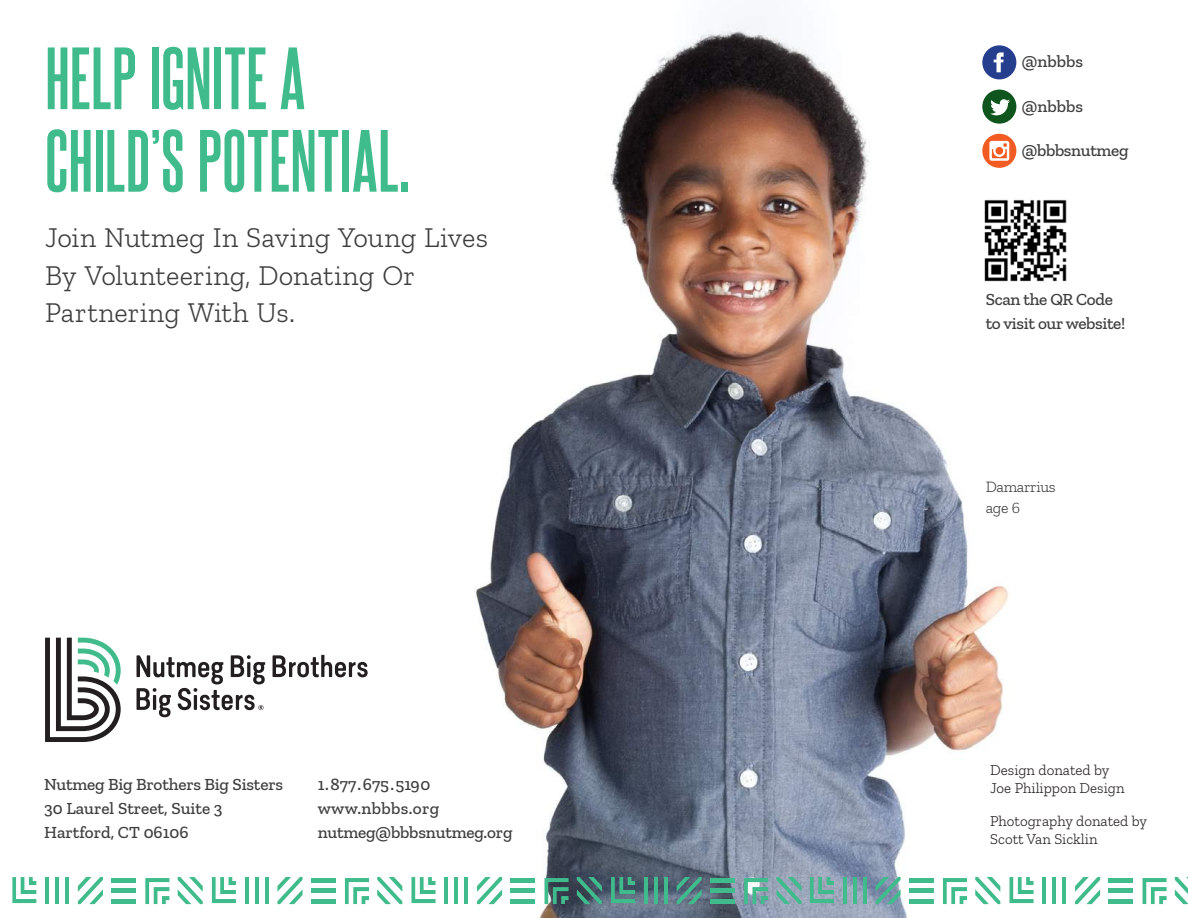
<style>
.page{position:relative;width:1188px;height:918px;background:#fff}
.page>*{position:absolute;margin:0;border:0;box-sizing:border-box;transform-origin:0 0}
.t1{font:700 75px/82.5px "Steelfish Rg";letter-spacing:.005em;color:#40bb8c}
.t2{font:300 28.5px/37.5px "Zilla Slab";color:#3e3e3f}
.t3{font:500 17.25px/24px "Zilla Slab";letter-spacing:-.01em;color:#3e3e3f}
.t4{font:300 15.75px/21px "Zilla Slab";letter-spacing:-.02em;color:#3e3e3f}
.t5{font:300 15px/18px "Zilla Slab";color:#231f20}
</style>
<div class="page">
<img style="left:434px;top:25px;width:609px;height:893px">
<img style="left:982px;top:198px;width:85px;height:84px">
<svg style="left:982px;top:45px;width:34px;height:34px"></svg>
<svg style="left:982px;top:134px;width:34px;height:34px"></svg>
<svg style="left:982px;top:90px;width:34px;height:34px"></svg>
<svg style="left:45px;top:638px;width:76px;height:104px"></svg>
<svg style="left:273px;top:655px;width:95px;height:22px"></svg>
<svg style="left:137px;top:655px;width:128px;height:62px"></svg>
<hr style="left:45px;top:877px;width:4px;height:27px;background:#40bb8c">
<hr style="left:55px;top:877px;width:4px;height:27px;background:#40bb8c">
<hr style="left:65px;top:877px;width:4px;height:27px;background:#40bb8c">
<svg style="left:78px;top:877px;width:25px;height:27px"></svg>
<svg style="left:178px;top:877px;width:25px;height:27px"></svg>
<svg style="left:145px;top:878px;width:24px;height:26px"></svg>
<svg style="left:12px;top:877px;width:24px;height:26px"></svg>
<hr style="left:111px;top:899px;width:25px;height:4px;background:#40bb8c">
<hr style="left:111px;top:889px;width:25px;height:4px;background:#40bb8c">
<hr style="left:111px;top:878px;width:25px;height:4px;background:#40bb8c">
<hr style="left:245px;top:877px;width:4px;height:27px;background:#40bb8c">
<hr style="left:255px;top:877px;width:4px;height:27px;background:#40bb8c">
<hr style="left:265px;top:877px;width:4px;height:27px;background:#40bb8c">
<svg style="left:277px;top:877px;width:26px;height:27px"></svg>
<svg style="left:377px;top:877px;width:25px;height:27px"></svg>
<svg style="left:345px;top:878px;width:24px;height:26px"></svg>
<svg style="left:212px;top:877px;width:24px;height:26px"></svg>
<hr style="left:311px;top:899px;width:25px;height:4px;background:#40bb8c">
<hr style="left:311px;top:889px;width:25px;height:4px;background:#40bb8c">
<hr style="left:311px;top:878px;width:25px;height:4px;background:#40bb8c">
<hr style="left:444px;top:877px;width:4px;height:27px;background:#40bb8c">
<hr style="left:454px;top:877px;width:4px;height:27px;background:#40bb8c">
<hr style="left:464px;top:877px;width:4px;height:27px;background:#40bb8c">
<svg style="left:477px;top:877px;width:25px;height:27px"></svg>
<svg style="left:577px;top:877px;width:25px;height:27px"></svg>
<svg style="left:545px;top:878px;width:24px;height:26px"></svg>
<svg style="left:411px;top:877px;width:25px;height:26px"></svg>
<hr style="left:510px;top:899px;width:25px;height:4px;background:#40bb8c">
<hr style="left:510px;top:889px;width:25px;height:4px;background:#40bb8c">
<hr style="left:510px;top:878px;width:25px;height:4px;background:#40bb8c">
<hr style="left:644px;top:877px;width:4px;height:27px;background:#40bb8c">
<hr style="left:654px;top:877px;width:4px;height:27px;background:#40bb8c">
<hr style="left:664px;top:877px;width:4px;height:27px;background:#40bb8c">
<svg style="left:677px;top:877px;width:25px;height:27px"></svg>
<svg style="left:776px;top:877px;width:26px;height:27px"></svg>
<svg style="left:744px;top:878px;width:24px;height:26px"></svg>
<svg style="left:611px;top:877px;width:24px;height:26px"></svg>
<hr style="left:710px;top:899px;width:25px;height:4px;background:#40bb8c">
<hr style="left:710px;top:889px;width:25px;height:4px;background:#40bb8c">
<hr style="left:710px;top:878px;width:25px;height:4px;background:#40bb8c">
<hr style="left:843px;top:877px;width:4px;height:27px;background:#40bb8c">
<hr style="left:853px;top:877px;width:4px;height:27px;background:#40bb8c">
<hr style="left:863px;top:877px;width:4px;height:27px;background:#40bb8c">
<svg style="left:875px;top:877px;width:26px;height:27px"></svg>
<svg style="left:975px;top:877px;width:25px;height:27px"></svg>
<svg style="left:943px;top:878px;width:24px;height:26px"></svg>
<svg style="left:810px;top:877px;width:24px;height:26px"></svg>
<hr style="left:909px;top:899px;width:25px;height:4px;background:#40bb8c">
<hr style="left:909px;top:889px;width:25px;height:4px;background:#40bb8c">
<hr style="left:909px;top:878px;width:25px;height:4px;background:#40bb8c">
<hr style="left:1043px;top:877px;width:3px;height:27px;background:#40bb8c">
<hr style="left:1052px;top:877px;width:4px;height:27px;background:#40bb8c">
<hr style="left:1062px;top:877px;width:4px;height:27px;background:#40bb8c">
<svg style="left:1075px;top:877px;width:25px;height:27px"></svg>
<svg style="left:1175px;top:877px;width:13px;height:27px"></svg>
<svg style="left:1143px;top:878px;width:24px;height:26px"></svg>
<svg style="left:1009px;top:877px;width:25px;height:26px"></svg>
<hr style="left:1108px;top:899px;width:25px;height:4px;background:#40bb8c">
<hr style="left:1108px;top:889px;width:25px;height:4px;background:#40bb8c">
<hr style="left:1108px;top:878px;width:25px;height:4px;background:#40bb8c">
<h1 class="t1" style="left:45px;top:35px;width:367px">HELP IGNITE A<br>CHILD’S POTENTIAL.</h1>
<h2 class="t2" style="left:45px;top:219px;width:444px">Join Nutmeg In Saving Young Lives<br>By Volunteering, Donating Or<br>Partnering With Us.</h2>
<p class="t3" style="left:44px;top:773px;width:241px">Nutmeg Big Brothers Big Sisters<br>30 Laurel Street, Suite 3<br>Hartford, CT 06106</p>
<p class="t3" style="left:318px;top:773px;width:196px">1.877.675.5190 www.nbbbs.org nutmeg@bbbsnutmeg.org</p>
<p class="t3" style="left:1022px;top:50px;width:63px">@nbbbs</p>
<p class="t3" style="left:1022px;top:94px;width:63px">@nbbbs</p>
<p class="t3" style="left:1022px;top:138px;width:108px">@bbbsnutmeg</p>
<p class="t3" style="left:986px;top:287px;width:141px">Scan the QR Code to visit our website!</p>
<p class="t4" style="left:986px;top:476px;width:72px">Damarrius age 6</p>
<p class="t5" style="left:990px;top:761px;width:136px">Design donated by<br>Joe Philippon Design</p>
<p class="t5" style="left:990px;top:812px;width:158px">Photography donated by<br>Scott Van Sicklin</p>
</div>
